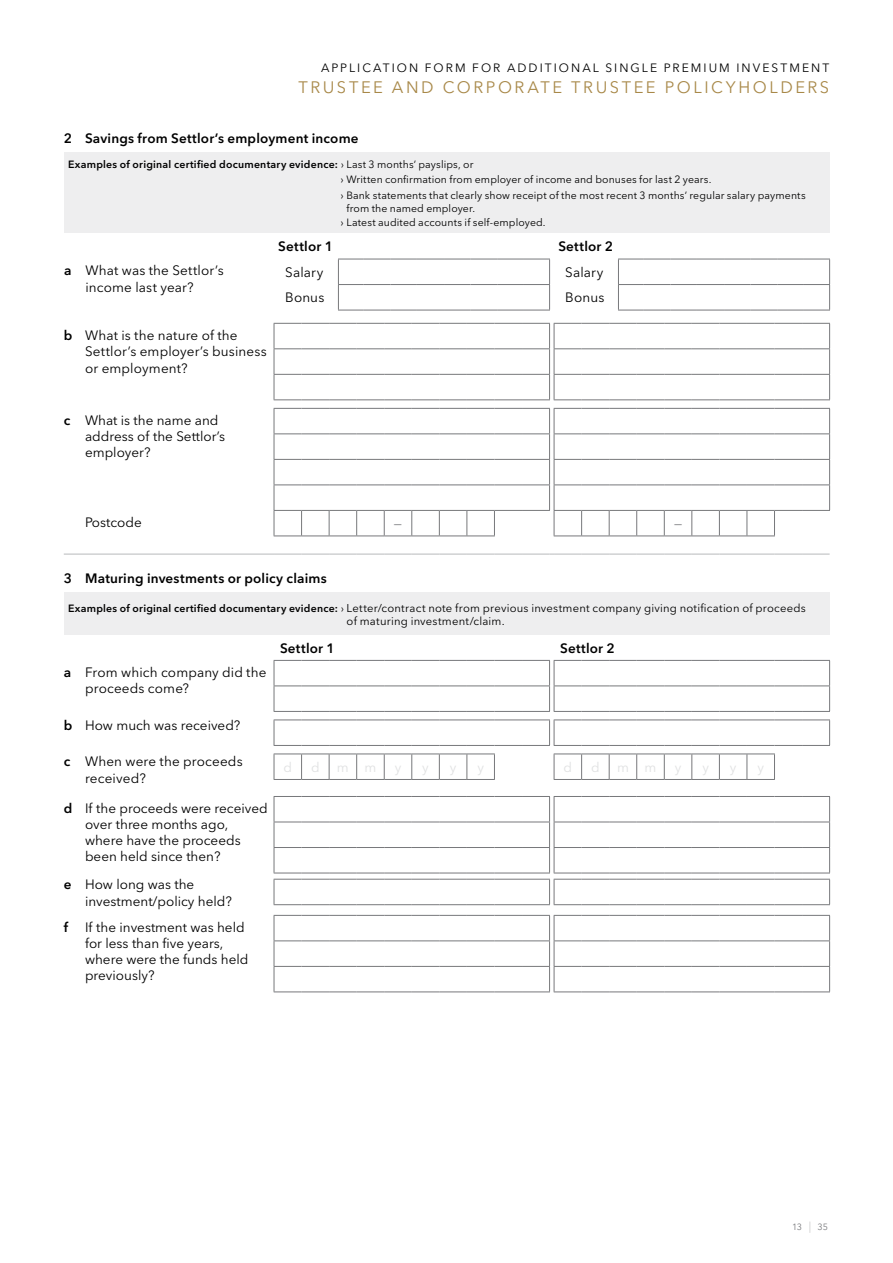
<style>
.page{position:relative;width:893px;height:1263px;background:#fff}
.page>*{position:absolute;margin:0;border:0;box-sizing:border-box;transform-origin:0 0}
.t1{font:16.5px "Avenir Next LT Pro";letter-spacing:.155em;color:#a88848}
.t2{font:13.5px/16.2px "Avenir Next LT Pro";color:#000}
.t3{font:600 13.5px "Avenir Next LT Pro";letter-spacing:.015em;color:#000}
.t4{font:13.5px "Avenir Next LT Pro";color:#e0e1e2}
.t5{font:13.5px "Avenir Next LT Pro";color:#77787b}
.t6{font:12px "Avenir Next LT Pro";letter-spacing:.17em;color:#000}
.t7{font:11.25px/13.5px "Avenir Next LT Pro";letter-spacing:.02em;color:#000}
.t8{font:10.5px/15.6px "Avenir Next LT Pro";letter-spacing:.01em;color:#000}
.t9{font:9px "Avenir Next LT Pro";color:#77787b}
.s1{font-weight:600}
.s2{font-weight:600;font-size:10.5px}
.s3{font-size:10.5px}
.s4{font-weight:200;font-size:11.25px}
</style>
<div class="page">
<div style="left:64px;top:152px;width:766px;height:81px;background:#eeeeef"></div>
<svg style="left:274px;top:408px;width:556px;height:128px"></svg>
<svg style="left:274px;top:323px;width:556px;height:77px"></svg>
<svg style="left:338px;top:259px;width:212px;height:52px"></svg>
<svg style="left:618px;top:259px;width:212px;height:52px"></svg>
<div style="left:64px;top:592px;width:766px;height:43px;background:#eeeeef"></div>
<hr style="left:64px;top:554px;width:210px;height:1px;background:#b7b9bb">
<svg style="left:274px;top:554px;width:556px;height:1px"></svg>
<svg style="left:274px;top:753px;width:221px;height:27px"></svg>
<svg style="left:554px;top:753px;width:221px;height:27px"></svg>
<svg style="left:274px;top:660px;width:556px;height:52px"></svg>
<svg style="left:274px;top:719px;width:556px;height:27px"></svg>
<svg style="left:274px;top:796px;width:556px;height:109px"></svg>
<svg style="left:274px;top:915px;width:556px;height:77px"></svg>
<p class="t6" style="left:321px;top:61px;width:47px">App lica</p>
<p class="t6" style="left:383px;top:61px;width:448px">tion f orm f or Additiona l Single Premium inves tment</p>
<p class="t1" style="left:298px;top:77px;width:418px">Trus tee a nd corp orate trus tee p olicyh</p>
<p class="t1" style="left:753px;top:77px;width:76px">olders</p>
<p class="t3" style="left:64px;top:130px;width:296px">2 Savings from Settlor’s employment income</p>
<p class="t8" style="left:341px;top:156px;width:467px;text-indent:-273px"><span class="s1">Examples of original certified documentary evidence:</span> › Last 3 months’ payslips, or<br>› Written confirmation from employer of income and bonuses for last 2 years.<br>› Bank statements that clearly show receipt of the most recent 3 months’ regular salary payments</p>
<p class="t8" style="left:341px;top:202px;width:207px;line-height:13.5px;text-indent:6px">from the named employer.<br>› Latest audited accounts if self-employed.</p>
<p class="t3" style="left:278px;top:238px;width:56px">Settlor 1</p>
<p class="t3" style="left:558px;top:238px;width:56px">Settlor 2</p>
<p class="t2" style="left:85px;top:262px;width:140px;text-indent:-21px"><span class="s1">a</span> What was the Settlor’s income last year?</p>
<p class="t2" style="left:285px;top:259px;width:41px;line-height:25.5px">Salary<br>Bonus</p>
<p class="t2" style="left:565px;top:259px;width:41px;line-height:25.5px">Salary<br>Bonus</p>
<p class="t2" style="left:85px;top:327px;width:183px;text-indent:-21px"><span class="s1">b</span> What is the nature of the<br>Settlor’s employer’s business or employment?</p>
<p class="t2" style="left:85px;top:412px;width:142px;text-indent:-21px"><span class="s1">c</span> What is the name and address of the Settlor’s employer?</p>
<p class="t2" style="left:85px;top:514px;width:58px">Postcode</p>
<p class="t5" style="left:394px;top:515px;width:10px">—</p>
<p class="t5" style="left:674px;top:515px;width:10px">—</p>
<p class="t3" style="left:64px;top:570px;width:265px">3 Maturing investments or policy claims</p>
<p class="t7" style="left:347px;top:601px;width:461px;text-indent:-279px"><span class="s2">Examples of original certified documentary evidence:</span> <span class="s3">›</span> Letter/contract note from previous investment company giving notification of proceeds of maturing investment/claim.</p>
<p class="t3" style="left:280px;top:640px;width:56px">Settlor 1</p>
<p class="t3" style="left:560px;top:640px;width:56px">Settlor 2</p>
<p class="t2" style="left:85px;top:664px;width:183px;text-indent:-21px"><span class="s1">a</span> From which company did the proceeds come?</p>
<p class="t2" style="left:64px;top:717px;width:178px"><span class="s1">b</span> How much was received?</p>
<p class="t2" style="left:85px;top:753px;width:159px;text-indent:-21px"><span class="s1">c</span> When were the proceeds received?</p>
<p class="t4" style="left:283px;top:759px;width:10px">d</p>
<p class="t4" style="left:311px;top:759px;width:10px">d</p>
<p class="t4" style="left:337px;top:759px;width:41px">m m</p>
<p class="t4" style="left:395px;top:759px;width:8px">y</p>
<p class="t4" style="left:422px;top:759px;width:8px">y</p>
<p class="t4" style="left:450px;top:759px;width:8px">y</p>
<p class="t4" style="left:477px;top:759px;width:8px">y</p>
<p class="t4" style="left:564px;top:759px;width:10px">d</p>
<p class="t4" style="left:591px;top:759px;width:10px">d</p>
<p class="t4" style="left:617px;top:759px;width:41px">m m</p>
<p class="t4" style="left:675px;top:759px;width:8px">y</p>
<p class="t4" style="left:702px;top:759px;width:8px">y</p>
<p class="t4" style="left:730px;top:759px;width:8px">y</p>
<p class="t4" style="left:757px;top:759px;width:8px">y</p>
<p class="t2" style="left:85px;top:800px;width:184px;text-indent:-21px"><span class="s1">d</span> If the proceeds were received over three months ago, where have the proceeds been held since then?</p>
<p class="t2" style="left:85px;top:876px;width:148px;text-indent:-21px"><span class="s1">e</span> How long was the investment/policy held?</p>
<p class="t3" style="left:64px;top:919px;width:6px">f</p>
<p class="t2" style="left:85px;top:919px;width:165px">If the investment was held for less than five years, where were the funds held previously?</p>
<p class="t9" style="left:792px;top:1222px;width:12px">13</p>
<p class="t9" style="left:809px;top:1222px;width:21px"><span class="s4">|</span> 35</p>
</div>
